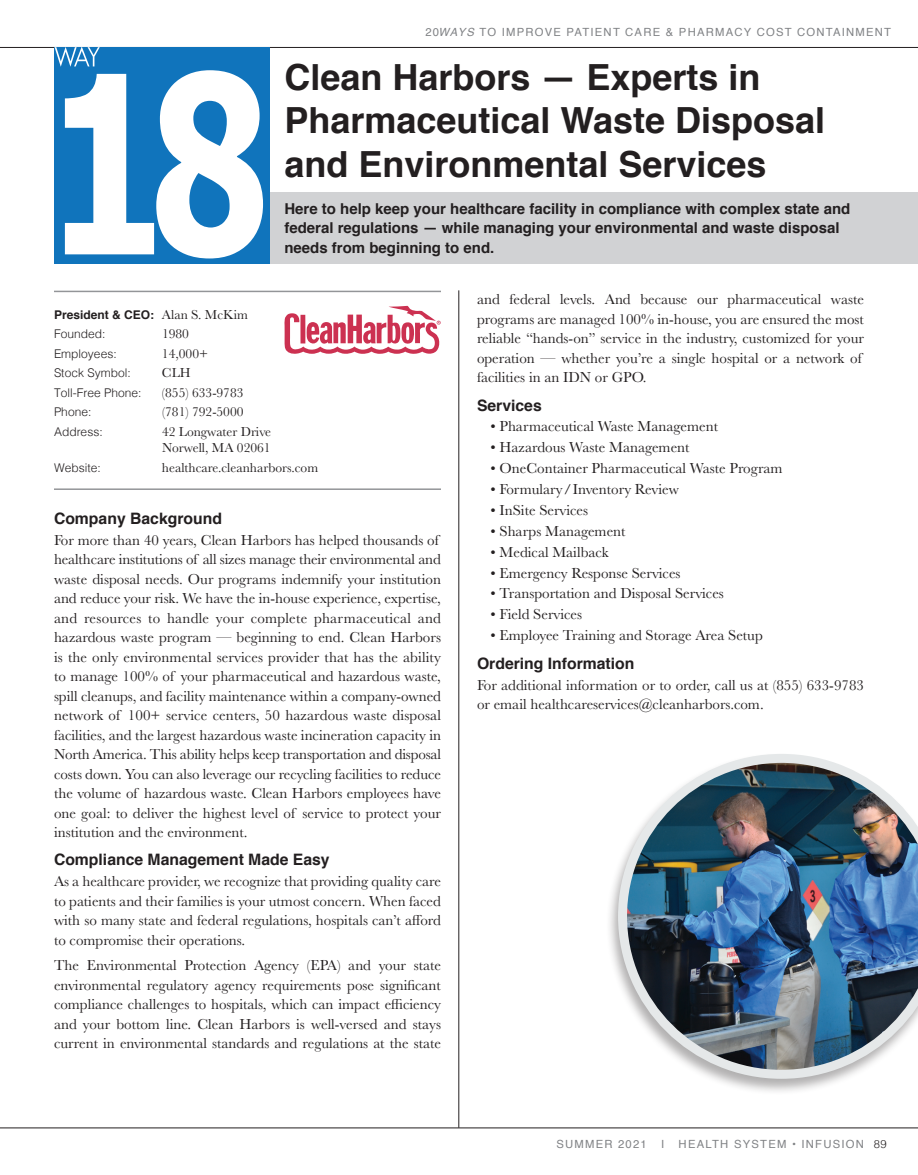
<style>
.page{position:relative;width:918px;height:1175px;background:#fff}
.page>*{position:absolute;margin:0;border:0;box-sizing:border-box;transform-origin:0 0}
.t1{font:700 36px/43.5px "Helvetica";color:#231f20}
.t2{font:700 15.75px "Helvetica";color:#231f20}
.t3{font:15px/19.5px "Baskerville";color:#231f20}
.t4{font:700 15px/19.5px "Helvetica";color:#231f20}
.t5{font:13.5px/16.5px "Baskerville";color:#231f20}
.t6{font:300 12px "Helvetica";color:#231f20}
.t7{font:700 12px/19.5px "Helvetica";color:#231f20}
.t8{font:11.25px "Helvetica";letter-spacing:.11em;color:#808285}
.s1{font-style:italic}
.s2{font-family:"Baskerville";font-weight:400;font-size:13.5px}
.s3{font-weight:300}
.s4{font-weight:300;color:#231f20}
</style>
<div class="page">
<hr style="left:0;top:47px;width:918px;height:1px;background:#231f20">
<div style="left:54px;top:192px;width:864px;height:71px;background:#d1d2d4"></div>
<svg style="left:284px;top:306px;width:157px;height:48px"></svg>
<hr style="left:54px;top:488px;width:387px;height:2px;background:#939598">
<div style="left:606px;top:752px;width:312px;height:343px;background:#231f20;opacity:.35"></div>
<img style="left:618px;top:754px;width:300px;height:324px">
<hr style="left:54px;top:291px;width:387px;height:1px;background:#939598">
<hr style="left:0;top:1127px;width:918px;height:1px;background:#231f20">
<hr style="left:459px;top:290px;width:1px;height:837px;background:#231f20">
<div style="left:54px;top:47px;width:216px;height:216px;background:#1074bc"></div>
<svg style="left:55px;top:47px;width:208px;height:211px"></svg>
<p class="t8" style="left:425px;top:23px;width:467px">20<span class="s1">WAYS</span> TO IMPROVE PATIENT CARE &amp; PHARMACY COST CONTAINMENT</p>
<h1 class="t1" style="left:284px;top:56px;width:542px">Clean Harbors — Experts in<br>Pharmaceutical Waste Disposal and Environmental Services</h1>
<p class="t4" style="left:284px;top:199px;width:568px">Here to help keep your healthcare facility in compliance with complex state and federal regulations — while managing your environmental and waste disposal needs from beginning to end.</p>
<p class="t7" style="left:54px;top:305px;width:195px">President &amp; CEO: <span class="s2">Alan S. McKim<br></span><span class="s3">Founded:</span></p>
<p class="t5" style="left:162px;top:326px;width:28px">1980</p>
<p class="t6" style="left:54px;top:343px;width:64px">Employees:</p>
<p class="t5" style="left:162px;top:345px;width:48px">14,000+</p>
<p class="t6" style="left:54px;top:362px;width:78px">Stock Symbol:</p>
<p class="t5" style="left:162px;top:365px;width:30px">CLH</p>
<p class="t6" style="left:54px;top:382px;width:89px">Toll-Free Phone:</p>
<p class="t5" style="left:162px;top:384px;width:83px">(855) 633-9783</p>
<p class="t6" style="left:54px;top:401px;width:39px">Phone:</p>
<p class="t5" style="left:162px;top:404px;width:83px">(781) 792-5000</p>
<p class="t6" style="left:54px;top:421px;width:50px">Address:</p>
<p class="t5" style="left:162px;top:423px;width:111px">42 Longwater Drive<br>Norwell, MA 02061</p>
<p class="t6" style="left:54px;top:457px;width:48px">Website:</p>
<p class="t5" style="left:162px;top:459px;width:158px">healthcare.cleanharbors.com</p>
<p class="t2" style="left:54px;top:505px;width:170px">Company Background</p>
<p class="t3" style="left:54px;top:530px;width:389px">For more than 40 years, Clean Harbors has helped thousands of healthcare institutions of all sizes manage their environmental and waste disposal needs. Our programs indemnify your institution and reduce your risk. We have the in-house experience, expertise, and resources to handle your complete pharmaceutical and hazardous waste program — beginning to end. Clean Harbors is the only environmental services provider that has the ability to manage 100% of your pharmaceutical and hazardous waste, spill cleanups, and facility maintenance within a company-owned network of 100+ service centers, 50 hazardous waste disposal facilities, and the largest hazardous waste incineration capacity in North America. This ability helps keep transportation and disposal costs down. You can also leverage our recycling facilities to reduce the volume of hazardous waste. Clean Harbors employees have one goal: to deliver the highest level of service to protect your institution and the environment.</p>
<p class="t2" style="left:54px;top:847px;width:277px">Compliance Management Made Easy</p>
<p class="t3" style="left:54px;top:871px;width:389px;text-align:justify">As a healthcare provider, we recognize that providing quality care to patients and their families is your utmost concern. When faced with so many state and federal regulations, hospitals can’t afford to compromise their operations.</p>
<p class="t3" style="left:54px;top:955px;width:389px;text-align:justify">The Environmental Protection Agency (EPA) and your state environmental regulatory agency requirements pose significant compliance challenges to hospitals, which can impact efficiency and your bottom line. Clean Harbors is well-versed and stays current in environmental standards and regulations at the state</p>
<p class="t3" style="left:477px;top:290px;width:389px">and federal levels. And because our pharmaceutical waste programs are managed 100% in-house, you are ensured the most reliable “hands-on” service in the industry, customized for your operation — whether you’re a single hospital or a network of facilities in an IDN or GPO.</p>
<p class="t2" style="left:477px;top:392px;width:66px">Services</p>
<p class="t3" style="left:490px;top:417px;width:229px">• Pharmaceutical Waste Management</p>
<p class="t3" style="left:490px;top:437px;width:201px">• Hazardous Waste Management</p>
<p class="t3" style="left:490px;top:458px;width:294px">• OneContainer Pharmaceutical Waste Program</p>
<p class="t3" style="left:490px;top:479px;width:190px">• Formulary/Inventory Review</p>
<p class="t3" style="left:490px;top:500px;width:99px">• InSite Services</p>
<p class="t3" style="left:490px;top:521px;width:137px">• Sharps Management</p>
<p class="t3" style="left:490px;top:542px;width:120px">• Medical Mailback</p>
<p class="t3" style="left:490px;top:563px;width:192px">• Emergency Response Services</p>
<p class="t3" style="left:490px;top:584px;width:235px">• Transportation and Disposal Services</p>
<p class="t3" style="left:490px;top:605px;width:93px">• Field Services</p>
<p class="t3" style="left:490px;top:626px;width:274px">• Employee Training and Storage Area Setup</p>
<p class="t2" style="left:477px;top:650px;width:159px">Ordering Information</p>
<p class="t3" style="left:477px;top:675px;width:389px">For additional information or to order, call us at (855) 633-9783 or email healthcareservices@cleanharbors.com.</p>
<p class="t8" style="left:556px;top:1135px;width:92px">SUMMER 2021</p>
<p class="t8" style="left:661px;top:1135px;width:5px">I</p>
<p class="t8" style="left:679px;top:1135px;width:209px">HEALTH SYSTEM • INFUSION <span class="s4">89</span></p>
</div>
